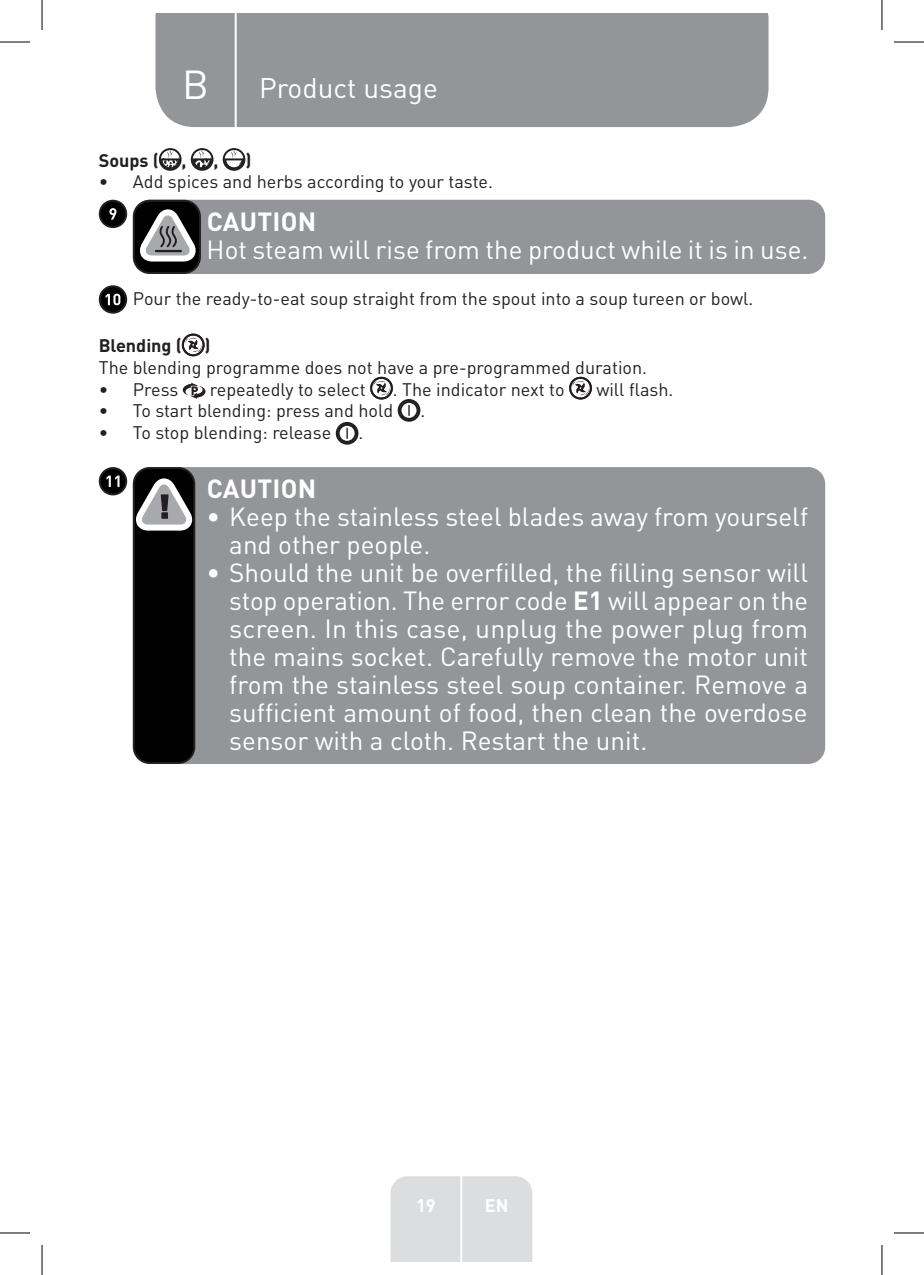
<style>
.page{position:relative;width:924px;height:1275px;background:#fff}
.page>*{position:absolute;margin:0;border:0;box-sizing:border-box;transform-origin:0 0}
.t1{font:40px "DIN Pro";color:#fff}
.TitreGauche__gabarit{font:28px "DIN Pro";color:#fff}
.Large_Text__3_2_mm__-_White{font:26px/28px "DIN Pro";color:#fff}
.Large_Text__3_2_mm__-_White_Bold{font:700 26px "DIN Pro";letter-spacing:.01em;color:#fff}
.Body{font:18px "DIN Pro";color:#231f20}
.Headline-02_SB{font:700 18px "DIN Pro";color:#231f20}
.t2{font:700 18px "DIN Pro";color:#fff}
.s1{font-weight:700}
</style>
<div class="page">
<div style="left:155px;top:14px;width:613px;height:113px;background:#939598"></div>
<div style="left:390px;top:1176px;width:142px;height:85px;background:#dcdddf"></div>
<hr style="left:460px;top:1153px;width:2px;height:108px;background:#fff">
<hr style="left:234px;top:14px;width:2px;height:116px;background:#fff">
<div style="left:159px;top:148px;width:22px;height:23px;border:2px solid #231f20;border-radius:50%"></div>
<svg style="left:159px;top:150px;width:22px;height:20px"></svg>
<div style="left:191px;top:148px;width:22px;height:23px;border:2px solid #231f20;border-radius:50%"></div>
<svg style="left:191px;top:150px;width:22px;height:20px"></svg>
<div style="left:222px;top:148px;width:23px;height:23px;border:2px solid #231f20;border-radius:50%"></div>
<svg style="left:223px;top:150px;width:22px;height:20px"></svg>
<div style="left:100px;top:201px;width:26px;height:26px;background:#000;border-radius:50%"></div>
<div style="left:99px;top:200px;width:28px;height:28px;border:2px solid #231f20;border-radius:50%"></div>
<svg style="left:109px;top:208px;width:7px;height:12px"></svg>
<div style="left:133px;top:200px;width:691px;height:74px;background:#939598;border-radius:17px"></div>
<div style="left:134px;top:201px;width:66px;height:72px;background:#000;border-radius:16px"></div>
<div style="left:133px;top:200px;width:68px;height:74px;border:2px solid #231f20;border-radius:16px"></div>
<svg style="left:140px;top:209px;width:55px;height:52px"></svg>
<svg style="left:100px;top:286px;width:26px;height:27px"></svg>
<div style="left:99px;top:285px;width:28px;height:29px;border:2px solid #231f20;border-radius:50%"></div>
<svg style="left:105px;top:294px;width:15px;height:11px"></svg>
<svg style="left:183px;top:334px;width:20px;height:22px"></svg>
<div style="left:182px;top:333px;width:22px;height:23px;border:2px solid #231f20;border-radius:50%"></div>
<svg style="left:185px;top:338px;width:17px;height:14px"></svg>
<svg style="left:183px;top:383px;width:22px;height:16px"></svg>
<svg style="left:371px;top:377px;width:20px;height:22px"></svg>
<div style="left:370px;top:377px;width:22px;height:22px;border:2px solid #231f20;border-radius:50%"></div>
<svg style="left:373px;top:381px;width:17px;height:14px"></svg>
<svg style="left:570px;top:377px;width:20px;height:22px"></svg>
<div style="left:569px;top:377px;width:22px;height:22px;border:2px solid #231f20;border-radius:50%"></div>
<svg style="left:572px;top:381px;width:16px;height:14px"></svg>
<svg style="left:398px;top:399px;width:21px;height:23px"></svg>
<svg style="left:336px;top:422px;width:21px;height:23px"></svg>
<div style="left:100px;top:468px;width:26px;height:26px;background:#000;border-radius:50%"></div>
<div style="left:99px;top:467px;width:28px;height:28px;border:2px solid #231f20;border-radius:50%"></div>
<svg style="left:106px;top:475px;width:13px;height:12px"></svg>
<div style="left:133px;top:467px;width:691px;height:297px;background:#939598;border-radius:17px"></div>
<div style="left:134px;top:468px;width:60px;height:295px;background:#000;border-radius:16px"></div>
<div style="left:133px;top:467px;width:62px;height:297px;border:2px solid #231f20;border-radius:16px"></div>
<svg style="left:135px;top:478px;width:58px;height:52px"></svg>
<hr style="left:0;top:42px;width:30px;height:1px;background:#000">
<hr style="left:893px;top:42px;width:30px;height:1px;background:#000">
<hr style="left:0;top:1232px;width:30px;height:1px;background:#000">
<hr style="left:893px;top:1232px;width:30px;height:1px;background:#000">
<hr style="left:42px;top:0;width:1px;height:30px;background:#000">
<hr style="left:42px;top:1245px;width:1px;height:30px;background:#000">
<hr style="left:881px;top:0;width:1px;height:30px;background:#000">
<hr style="left:881px;top:1245px;width:1px;height:30px;background:#000">
<p class="t1" style="left:182px;top:57px;width:28px">B</p>
<p class="TitreGauche__gabarit" style="left:259px;top:69px;width:180px">Product usage</p>
<p class="Headline-02_SB" style="left:99px;top:148px;width:62px">Soups (</p>
<p class="Headline-02_SB" style="left:181px;top:148px;width:7px">,</p>
<p class="Headline-02_SB" style="left:213px;top:148px;width:7px">,</p>
<p class="Headline-02_SB" style="left:245px;top:148px;width:8px">)</p>
<p class="Body" style="left:99px;top:170px;width:395px">• Add spices and herbs according to your taste.</p>
<p class="Large_Text__3_2_mm__-_White_Bold" style="left:207px;top:204px;width:111px">CAUTION</p>
<p class="Large_Text__3_2_mm__-_White" style="left:206px;top:234px;width:603px">Hot steam will rise from the product while it is in use.</p>
<p class="Body" style="left:133px;top:286px;width:621px">Pour the ready-to-eat soup straight from the spout into a soup tureen or bowl.</p>
<p class="Headline-02_SB" style="left:99px;top:333px;width:84px">Blending (</p>
<p class="Headline-02_SB" style="left:204px;top:333px;width:8px">)</p>
<p class="Body" style="left:99px;top:355px;width:549px">The blending programme does not have a pre-programmed duration.</p>
<p class="Body" style="left:99px;top:377px;width:81px">• Press</p>
<p class="Body" style="left:210px;top:377px;width:157px">repeatedly to select</p>
<p class="Body" style="left:392px;top:377px;width:173px">. The indicator next to</p>
<p class="Body" style="left:596px;top:377px;width:78px">will flash.</p>
<p class="Body" style="left:99px;top:398px;width:296px">• To start blending: press and hold</p>
<p class="Body" style="left:420px;top:398px;width:6px">.</p>
<p class="Body" style="left:99px;top:420px;width:234px">• To stop blending: release</p>
<p class="Body" style="left:358px;top:420px;width:6px">.</p>
<p class="Large_Text__3_2_mm__-_White_Bold" style="left:207px;top:471px;width:111px">CAUTION</p>
<p class="Large_Text__3_2_mm__-_White" style="left:229px;top:502px;width:580px;text-indent:-23px">• Keep the stainless steel blades away from yourself and other people.</p>
<p class="Large_Text__3_2_mm__-_White" style="left:229px;top:558px;width:580px;text-align:justify;text-indent:-23px">• Should the unit be overfilled, the filling sensor will stop operation. The error code <span class="s1">E1</span> will appear on the screen. In this case, unplug the power plug from the mains socket. Carefully remove the motor unit from the stainless steel soup container. Remove a sufficient amount of food, then clean the overdose sensor with a cloth. Restart the unit.</p>
<p class="t2" style="left:416px;top:1192px;width:21px">19</p>
<p class="t2" style="left:484px;top:1192px;width:25px">EN</p>
</div>
